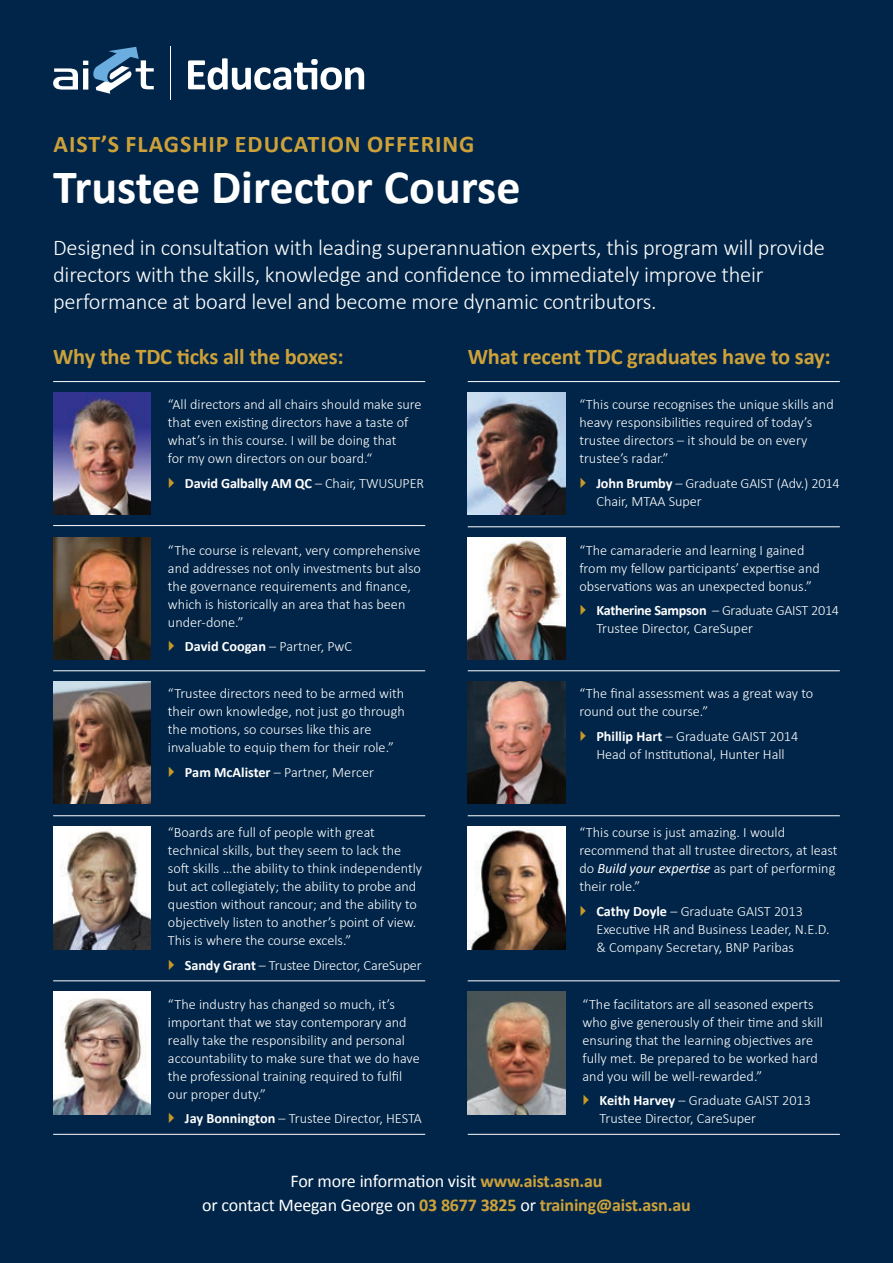
<style>
.page{position:relative;width:893px;height:1263px;background:#002548}
.page>*{position:absolute;margin:0;border:0;box-sizing:border-box;transform-origin:0 0}
.t1{font:700 48px "Calibri";color:#fff}
.t2{font:700 24px "Calibri";letter-spacing:.04em;color:#cda13a}
.t3{font:300 22.5px/27px "Calibri";letter-spacing:-.01em;color:#fff}
.t4{font:700 22.5px "Calibri";letter-spacing:-.01em;color:#cda13a}
.t5{font:18px/24px "Calibri";letter-spacing:-.01em;color:#fff;text-align:center}
.t6{font:300 14.25px/18px "Calibri";color:#fff}
.t7{font:700 14.25px "Calibri";letter-spacing:-.01em;color:#fff}
.s1{font-weight:300}
.s2{font-weight:700}
.s3{font-weight:400;font-style:italic}
.s4{font-weight:700;color:#cda13a}
</style>
<div class="page">
<svg style="left:53px;top:47px;width:101px;height:47px"></svg>
<hr style="left:170px;top:47px;width:1px;height:53px;background:#fff">
<svg style="left:188px;top:58px;width:176px;height:32px"></svg>
<img style="left:468px;top:537px;width:98px;height:123px">
<hr style="left:468px;top:670px;width:372px;height:1px;background:#fff">
<img style="left:468px;top:681px;width:98px;height:123px">
<hr style="left:468px;top:815px;width:372px;height:1px;background:#fff">
<img style="left:53px;top:392px;width:98px;height:123px">
<hr style="left:53px;top:525px;width:372px;height:1px;background:#fff">
<img style="left:53px;top:992px;width:98px;height:122px">
<hr style="left:53px;top:980px;width:372px;height:1px;background:#fff">
<hr style="left:468px;top:1134px;width:372px;height:1px;background:#fff">
<hr style="left:468px;top:381px;width:372px;height:1px;background:#fff">
<hr style="left:53px;top:381px;width:372px;height:1px;background:#fff">
<img style="left:53px;top:681px;width:98px;height:123px">
<img style="left:468px;top:827px;width:98px;height:122px">
<hr style="left:468px;top:526px;width:372px;height:1px;background:#fff">
<img style="left:468px;top:992px;width:98px;height:122px">
<hr style="left:468px;top:980px;width:372px;height:1px;background:#fff">
<hr style="left:53px;top:670px;width:372px;height:1px;background:#fff">
<img style="left:53px;top:827px;width:98px;height:122px">
<hr style="left:53px;top:815px;width:372px;height:1px;background:#fff">
<img style="left:53px;top:537px;width:98px;height:123px">
<hr style="left:53px;top:1134px;width:372px;height:1px;background:#fff">
<img style="left:468px;top:392px;width:98px;height:123px">
<h2 class="t2" style="left:54px;top:129px;width:422px">AIST’S FLAGSHIP EDUCATION OFFERING</h2>
<h1 class="t1" style="left:53px;top:157px;width:469px">Trustee Director Course</h1>
<p class="t3" style="left:53px;top:233px;width:773px">Designed in consultation with leading superannuation experts, this program will provide directors with the skills, knowledge and confidence to immediately improve their performance at board level and become more dynamic contributors.</p>
<h3 class="t4" style="left:53px;top:342px;width:292px">Why the TDC ticks all the boxes:</h3>
<p class="t6" style="left:168px;top:395px;width:255px">“All directors and all chairs should make sure that even existing directors have a taste of what’s in this course. I will be doing that<br>for my own directors on our board.“</p>
<p class="t7" style="left:185px;top:474px;width:241px">David Galbally AM QC <span class="s1">– Chair, TWUSUPER</span></p>
<p class="t6" style="left:168px;top:541px;width:255px">“The course is relevant, very comprehensive and addresses not only investments but also the governance requirements and finance, which is historically an area that has been under-done.”</p>
<p class="t6" style="left:185px;top:637px;width:169px"><span class="s2">David Coogan</span> – Partner, PwC</p>
<p class="t6" style="left:168px;top:685px;width:238px">“Trustee directors need to be armed with their own knowledge, not just go through the motions, so courses like this are invaluable to equip them for their role.”</p>
<p class="t6" style="left:185px;top:763px;width:191px"><span class="s2">Pam McAlister</span> – Partner, Mercer</p>
<p class="t6" style="left:168px;top:823px;width:256px">“Boards are full of people with great technical skills, but they seem to lack the soft skills …the ability to think independently but act collegiately; the ability to probe and question without rancour; and the ability to objectively listen to another’s point of view.<br>This is where the course excels.”</p>
<p class="t6" style="left:185px;top:956px;width:238px"><span class="s2">Sandy Grant</span> – Trustee Director, CareSuper</p>
<p class="t6" style="left:168px;top:995px;width:253px">“The industry has changed so much, it’s important that we stay contemporary and really take the responsibility and personal accountability to make sure that we do have the professional training required to fulfil our proper duty.”</p>
<p class="t6" style="left:185px;top:1109px;width:238px"><span class="s2">Jay Bonnington</span> – Trustee Director, HESTA</p>
<h3 class="t4" style="left:468px;top:342px;width:364px">What recent TDC graduates have to say:</h3>
<p class="t6" style="left:579px;top:395px;width:256px">“This course recognises the unique skills and heavy responsibilities required of today’s trustee directors – it should be on every trustee’s radar.”</p>
<p class="t6" style="left:596px;top:474px;width:245px"><span class="s2">John Brumby</span> – Graduate GAIST (Adv.) 2014<br>Chair, MTAA Super</p>
<p class="t6" style="left:579px;top:541px;width:242px">“The camaraderie and learning I gained from my fellow participants’ expertise and observations was an unexpected bonus.”</p>
<p class="t6" style="left:596px;top:601px;width:244px"><span class="s2">Katherine Sampson</span> – Graduate GAIST 2014<br>Trustee Director, CareSuper</p>
<p class="t6" style="left:579px;top:685px;width:235px">“The final assessment was a great way to round out the course.”</p>
<p class="t6" style="left:596px;top:727px;width:203px"><span class="s2">Phillip Hart</span> – Graduate GAIST 2014<br>Head of Institutional, Hunter Hall</p>
<p class="t6" style="left:579px;top:823px;width:260px">“This course is just amazing. I would recommend that all trustee directors, at least do <span class="s3">Build your expertise</span> as part of performing their role.”</p>
<p class="t6" style="left:596px;top:902px;width:235px"><span class="s2">Cathy Doyle</span> – Graduate GAIST 2013<br>Executive HR and Business Leader, N.E.D. &amp; Company Secretary, BNP Paribas</p>
<p class="t6" style="left:583px;top:995px;width:242px">“The facilitators are all seasoned experts who give generously of their time and skill ensuring that the learning objectives are fully met. Be prepared to be worked hard and you will be well-rewarded.”</p>
<p class="t6" style="left:600px;top:1091px;width:213px"><span class="s2">Keith Harvey</span> – Graduate GAIST 2013<br>Trustee Director, CareSuper</p>
<p class="t5" style="left:202px;top:1169px;width:490px">For more information visit <span class="s4">www.aist.asn.au<br></span>or contact Meegan George on <span class="s4">03 8677 3825</span> or <span class="s4">training@aist.asn.au</span></p>
</div>
